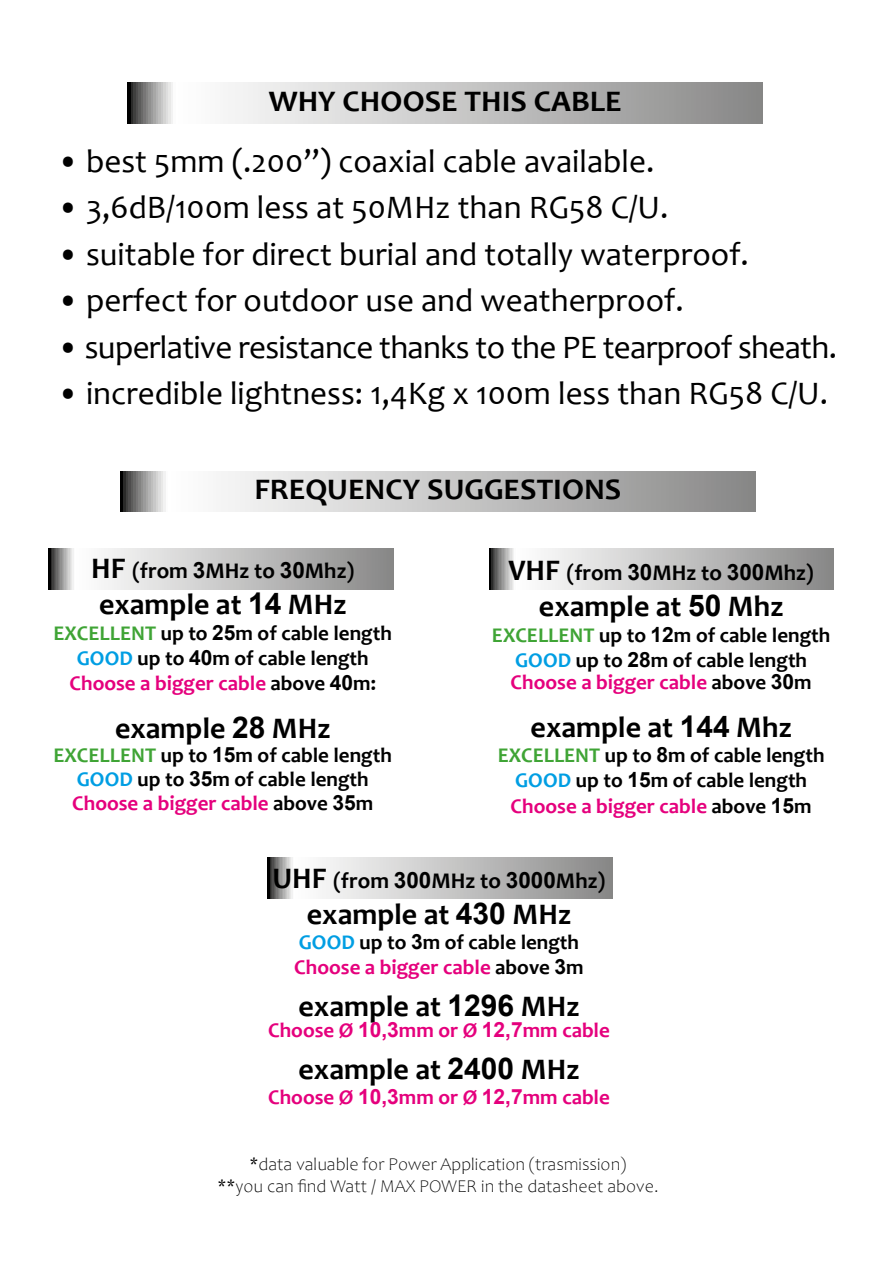
<style>
.page{position:relative;width:893px;height:1263px;background:#fff}
.page>*{position:absolute;margin:0;border:0;box-sizing:border-box;transform-origin:0 0}
.t1{font:33px "Candara";color:#000}
.t2{font:33px "Candara";letter-spacing:-.02em;color:#000}
.t3{font:700 30px "Candara";color:#000}
.t4{font:700 30px "Candara";color:#000;scale:1.05 1}
.t5{font:700 22.5px "Candara";color:#000}
.t6{font:700 21px/25.2px "Candara";color:#000;text-align:center}
.t7{font:700 21px "Candara";color:#e5007d}
.t8{font:300 18px/21.6px "Candara";color:#000;text-align:center}
.s1{font-size:30px}
.s2{font-family:"Arial"}
.s3{color:#3fa435}
.s4{color:#009ee3}
.s5{color:#e5007d}
.s6{color:#000}
.s7{font-family:"Arial";color:#000}
</style>
<div class="page">
<svg style="left:49px;top:549px;width:344px;height:40px;background:#c0c0c0"></svg>
<svg style="left:120px;top:471px;width:635px;height:41px;background:#c0c0c0"></svg>
<svg style="left:489px;top:549px;width:345px;height:40px;background:#c0c0bf"></svg>
<svg style="left:128px;top:83px;width:635px;height:40px;background:#c0c0c0"></svg>
<svg style="left:268px;top:857px;width:344px;height:41px;background:#c0c0c0"></svg>
<h2 class="t4" style="left:269px;top:82px;width:338px">WHY CHOOSE THIS CABLE</h2>
<h1 class="t1" style="left:57px;top:140px;width:599px">• best 5mm (.200”) coaxial cable available.</h1>
<h1 class="t1" style="left:57px;top:187px;width:613px">• 3,6dB/100m less at 50MHz than RG58 C/U.</h1>
<h1 class="t1" style="left:57px;top:233px;width:693px">• suitable for direct burial and totally waterproof.</h1>
<h1 class="t1" style="left:57px;top:280px;width:628px">• perfect for outdoor use and weatherproof.</h1>
<h1 class="t2" style="left:57px;top:326px;width:781px">• superlative resistance thanks to the PE tearproof sheath.</h1>
<h1 class="t1" style="left:57px;top:373px;width:772px">• incredible lightness: 1,4Kg x 100m less than RG58 C/U.</h1>
<h2 class="t4" style="left:254px;top:470px;width:351px">FREQUENCY SUGGESTIONS</h2>
<p class="t5" style="left:91px;top:557px;width:265px"><span class="s1">HF</span> (from <span class="s2">3</span>MHz to <span class="s2">30</span>Mhz)</p>
<h2 class="t3" style="left:99px;top:586px;width:249px">example at <span class="s2">14</span> MHz</h2>
<p class="t6" style="left:54px;top:620px;width:340px"><span class="s3">EXCELLENT</span> up to <span class="s2">25</span>m of cable length<br><span class="s4">GOOD</span> up to <span class="s2">40</span>m of cable length<br><span class="s5">Choose a bigger cable</span> above <span class="s2">40</span>m:</p>
<h2 class="t3" style="left:115px;top:709px;width:217px">example <span class="s2">28</span> MHz</h2>
<p class="t6" style="left:54px;top:743px;width:340px;line-height:24px"><span class="s3">EXCELLENT</span> up to <span class="s2">15</span>m of cable length<br><span class="s4">GOOD</span> up to <span class="s2">35</span>m of cable length<br><span class="s5">Choose a bigger cable</span> above <span class="s2">35</span>m</p>
<p class="t5" style="left:508px;top:559px;width:307px"><span class="s1">VHF</span> (from <span class="s2">30</span>MHz to <span class="s2">300</span>Mhz)</p>
<h2 class="t3" style="left:539px;top:588px;width:246px">example at <span class="s2">50</span> Mhz</h2>
<p class="t6" style="left:492px;top:622px;width:340px"><span class="s3">EXCELLENT</span> up to <span class="s2">12</span>m of cable length<br><span class="s4">GOOD</span> up to <span class="s2">28</span>m of cable length</p>
<p class="t7" style="left:511px;top:669px;width:303px">Choose a bigger cable <span class="s6">above</span> <span class="s7">30</span><span class="s6">m</span></p>
<h2 class="t3" style="left:531px;top:708px;width:263px">example at <span class="s2">144</span> Mhz</h2>
<p class="t6" style="left:498px;top:742px;width:328px"><span class="s3">EXCELLENT</span> up to <span class="s2">8</span>m of cable length<br><span class="s4">GOOD</span> up to <span class="s2">15</span>m of cable length<br><span class="s5">Choose a bigger cable</span> above <span class="s2">15</span>m</p>
<p class="t5" style="left:272px;top:866px;width:335px"><span class="s1">UHF</span> (from <span class="s2">300</span>MHz to <span class="s2">3000</span>Mhz)</p>
<h2 class="t3" style="left:307px;top:895px;width:266px">example at <span class="s2">430</span> MHz</h2>
<p class="t6" style="left:294px;top:929px;width:291px;text-align:left"><span class="s4">GOOD</span> up to <span class="s2">3</span>m of cable length<br><span class="s5">Choose a bigger cable</span> above <span class="s2">3</span>m</p>
<h2 class="t3" style="left:299px;top:987px;width:282px">example at <span class="s2">1296</span> MHz</h2>
<p class="t7" style="left:268px;top:1017px;width:343px">Choose Ø <span class="s2">10,3</span>mm or Ø <span class="s2">12,7</span>mm cable</p>
<h2 class="t3" style="left:299px;top:1050px;width:282px">example at <span class="s2">2400</span> MHz</h2>
<p class="t7" style="left:268px;top:1084px;width:343px">Choose Ø <span class="s2">10,3</span>mm or Ø <span class="s2">12,7</span>mm cable</p>
<p class="t8" style="left:217px;top:1154px;width:443px">*data valuable for Power Application (trasmission)<br>**you can find Watt / MAX POWER in the datasheet above.</p>
</div>
